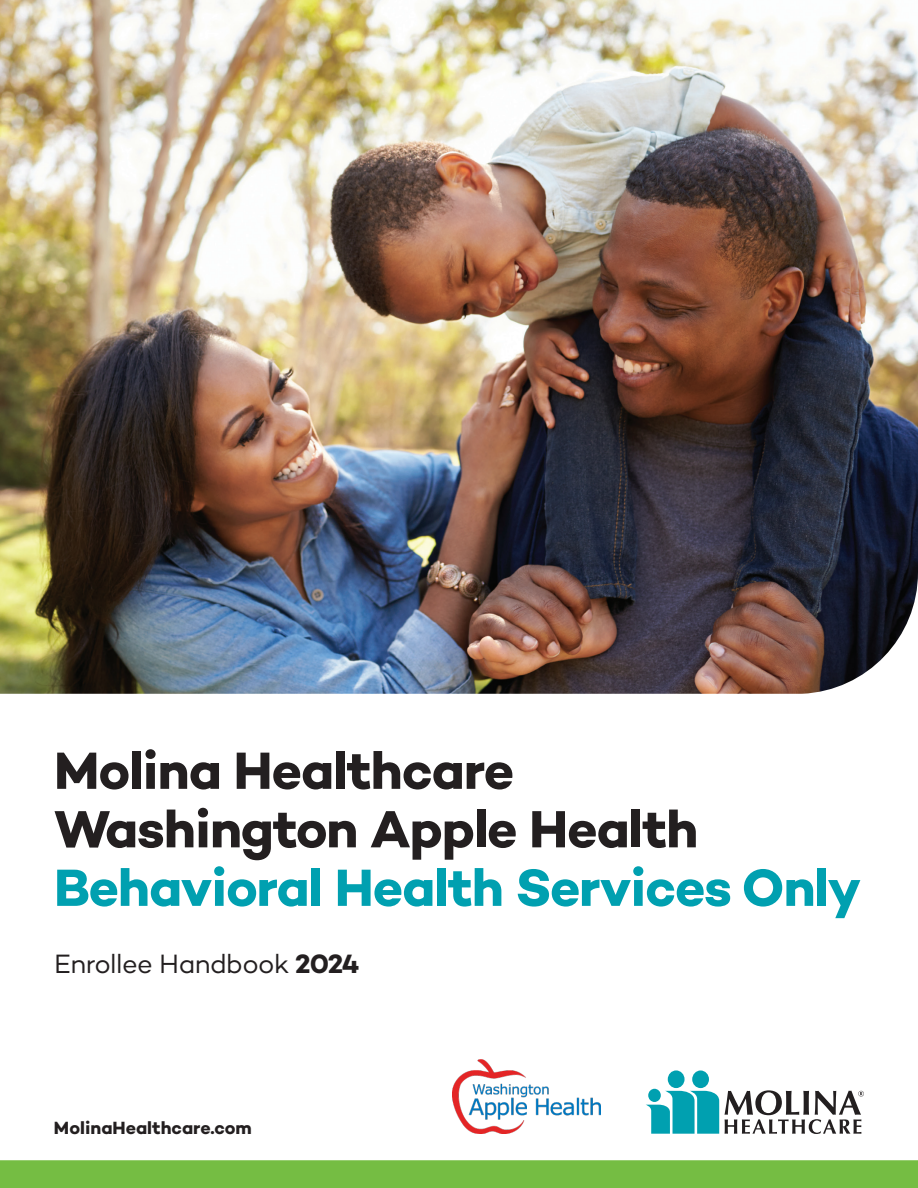
<style>
.page{position:relative;width:918px;height:1188px;background:#fff}
.page>*{position:absolute;margin:0;border:0;box-sizing:border-box;transform-origin:0 0}
.t1{font:700 53.25px/58.5px "Campton";letter-spacing:-.02em;color:#231f20}
.t2{font:700 53.25px "Campton";letter-spacing:-.02em;color:#00a0b0}
.t3{font:27px "Campton";letter-spacing:-.02em;color:#231f20}
.t4{font:700 18px "Campton";color:#231f20}
.s1{font-weight:700}
</style>
<div class="page">
<img style="left:0;top:0;width:918px;height:694px">
<div style="left:0;top:1160px;width:918px;height:28px;background:#75bd43"></div>
<img style="left:453px;top:1059px;width:147px;height:75px">
<svg style="left:725px;top:1090px;width:139px;height:44px"></svg>
<div style="left:692px;top:1070px;width:17px;height:18px;background:#00a0b0;border-radius:50%"></div>
<div style="left:668px;top:1070px;width:17px;height:18px;background:#00a0b0;border-radius:50%"></div>
<svg style="left:646px;top:1091px;width:73px;height:43px"></svg>
<div style="left:648px;top:1089px;width:13px;height:13px;background:#00a0b0;border-radius:50%"></div>
<p class="t1" style="left:54px;top:741px;width:646px">Molina Healthcare<br>Washington Apple Health</p>
<h1 class="t2" style="left:54px;top:854px;width:808px">Behavioral Health Services Only</h1>
<h2 class="t3" style="left:54px;top:946px;width:307px">Enrollee Handbook <span class="s1">2024</span></h2>
<p class="t4" style="left:54px;top:1117px;width:199px">MolinaHealthcare.com</p>
</div>
